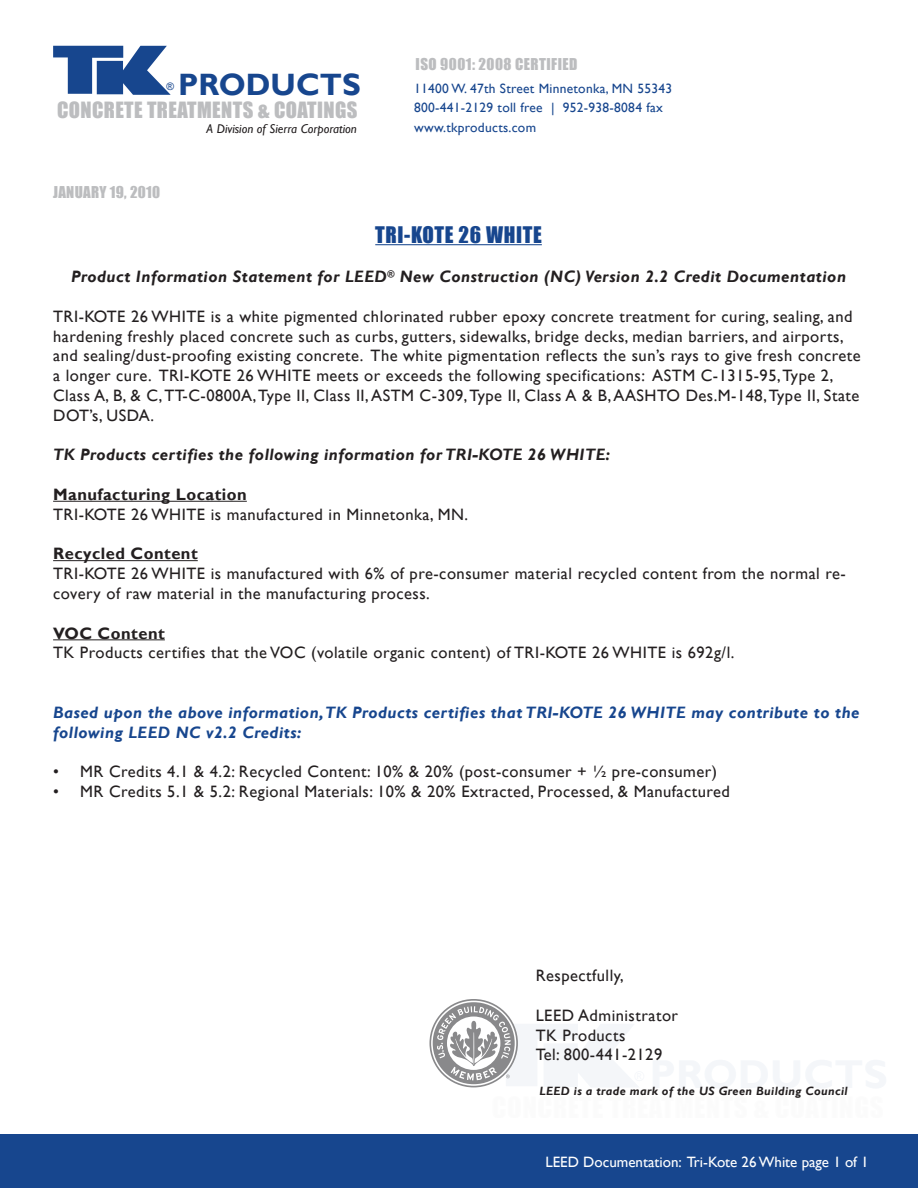
<style>
.page{position:relative;width:918px;height:1188px;background:#fff}
.page>*{position:absolute;margin:0;border:0;box-sizing:border-box;transform-origin:0 0}
.t1{font:700 30.9px "Gill Sans";color:#17468e}
.t2{font:21px "Impact";letter-spacing:.03em;color:#17468e}
.t3{font:20.55px "Impact";letter-spacing:.02em;color:#bcbdbf}
.t4{font:16.5px/19.8px "Gill Sans";letter-spacing:.03em;color:#231f20}
.t5{font:italic 700 16.5px "Gill Sans";letter-spacing:.03em;color:#231f20}
.t6{font:italic 700 16.5px/19.8px "Gill Sans";letter-spacing:.03em;color:#17468e}
.t7{font:700 16.5px "Gill Sans";letter-spacing:.03em;color:#231f20}
.t8{font:15px "Gill Sans";color:#fff}
.t9{font:15px "Impact";letter-spacing:.03em;color:#bcbdbf}
.t10{font:13.5px "Gill Sans";letter-spacing:.02em;color:#17468e}
.t11{font:italic 12.75px "Gill Sans";color:#231f20}
.t12{font:italic 700 12px "Gill Sans";letter-spacing:.03em;color:#231f20}
.t13{font:10.35px "Arial";color:#17468e}
</style>
<div class="page">
<svg style="left:53px;top:46px;width:118px;height:49px"></svg>
<div style="left:0;top:1134px;width:918px;height:54px;background:#17468e"></div>
<hr style="left:375px;top:244px;width:167px;height:1px;background:#17468e">
<hr style="left:53px;top:501px;width:194px;height:1px;background:#231f20">
<hr style="left:53px;top:560px;width:145px;height:1px;background:#231f20">
<hr style="left:53px;top:639px;width:112px;height:1px;background:#231f20">
<svg style="left:429px;top:999px;width:209px;height:89px"></svg>
<p class="t13" style="left:167px;top:79px;width:9px">®</p>
<p class="t1" style="left:178px;top:66px;width:184px">PRODUCTS</p>
<p class="t3" style="left:57px;top:94px;width:302px">CONCRETE TREATMENTS &amp; COATINGS</p>
<p class="t11" style="left:207px;top:121px;width:152px">A Division of Sierra Corporation</p>
<p class="t9" style="left:53px;top:180px;width:109px">JANUARY 19, 2010</p>
<p class="t9" style="left:416px;top:53px;width:163px">ISO 9001: 2008 CERTIFIED</p>
<p class="t10" style="left:414px;top:80px;width:260px">11400 W. 47th Street Minnetonka, MN 55343</p>
<p class="t10" style="left:414px;top:100px;width:250px">800-441-2129 toll free | 952-938-8084 fax</p>
<p class="t10" style="left:414px;top:119px;width:124px">www.tkproducts.com</p>
<p class="t2" style="left:375px;top:218px;width:168px">TRI-KOTE 26 WHITE</p>
<p class="t5" style="left:71px;top:267px;width:777px">Product Information Statement for LEED<sup>®</sup> New Construction (NC) Version 2.2 Credit Documentation</p>
<p class="t4" style="left:53px;top:307px;width:809px">TRI-KOTE 26 WHITE is a white pigmented chlorinated rubber epoxy concrete treatment for curing, sealing, and hardening freshly placed concrete such as curbs, gutters, sidewalks, bridge decks, median barriers, and airports, and sealing/dust-proofing existing concrete. The white pigmentation reflects the sun’s rays to give fresh concrete a longer cure. TRI-KOTE 26 WHITE meets or exceeds the following specifications: ASTM C-1315-95, Type 2, Class A, B, &amp; C, TT-C-0800A, Type II, Class II, ASTM C-309, Type II, Class A &amp; B, AASHTO Des.M-148, Type II, State DOT’s, USDA.</p>
<p class="t5" style="left:53px;top:445px;width:559px">TK Products certifies the following information for TRI-KOTE 26 WHITE:</p>
<p class="t7" style="left:53px;top:485px;width:195px">Manufacturing Location</p>
<p class="t4" style="left:53px;top:505px;width:416px">TRI-KOTE 26 WHITE is manufactured in Minnetonka, MN.</p>
<p class="t7" style="left:53px;top:544px;width:146px">Recycled Content</p>
<p class="t4" style="left:53px;top:564px;width:794px">TRI-KOTE 26 WHITE is manufactured with 6% of pre-consumer material recycled content from the normal re&shy;covery of raw material in the manufacturing process.</p>
<p class="t7" style="left:53px;top:623px;width:113px">VOC Content</p>
<p class="t4" style="left:53px;top:643px;width:683px">TK Products certifies that the VOC (volatile organic content) of TRI-KOTE 26 WHITE is 692g/l.</p>
<p class="t6" style="left:53px;top:703px;width:808px">Based upon the above information, TK Products certifies that TRI-KOTE 26 WHITE may contribute to the following LEED NC v2.2 Credits:</p>
<p class="t4" style="left:53px;top:762px;width:666px">• MR Credits 4.1 &amp; 4.2: Recycled Content: 10% &amp; 20% (post-consumer + ½ pre-consumer)</p>
<p class="t4" style="left:53px;top:782px;width:678px">• MR Credits 5.1 &amp; 5.2: Regional Materials: 10% &amp; 20% Extracted, Processed, &amp; Manufactured</p>
<p class="t4" style="left:536px;top:966px;width:90px">Respectfully,</p>
<p class="t4" style="left:536px;top:1006px;width:144px">LEED Administrator</p>
<p class="t4" style="left:536px;top:1025px;width:91px">TK Products</p>
<p class="t4" style="left:536px;top:1045px;width:128px">Tel: 800-441-2129</p>
<p class="t12" style="left:539px;top:1084px;width:310px">LEED is a trade mark of the US Green Building Council</p>
<p class="t8" style="left:545px;top:1153px;width:325px">LEED Documentation: Tri-Kote 26 White page 1 of 1</p>
</div>
